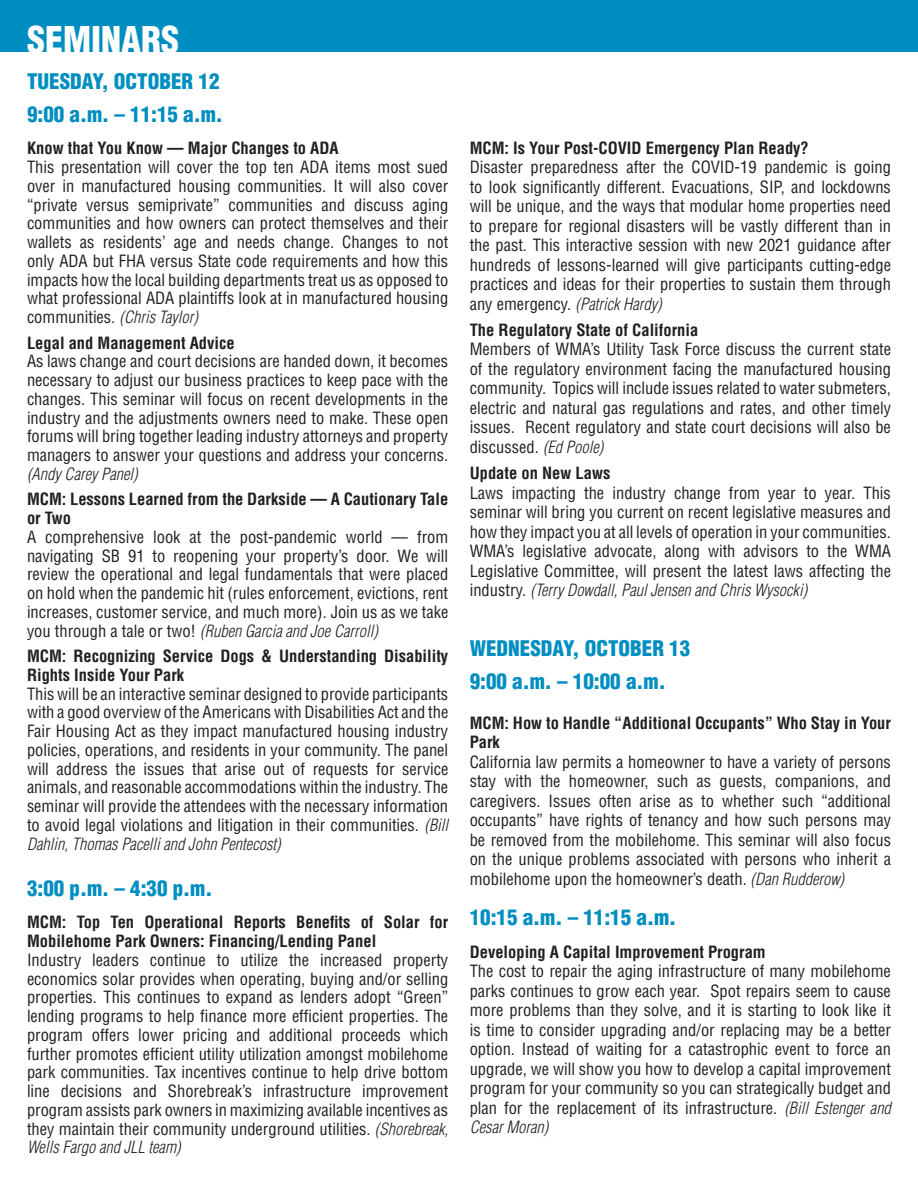
<style>
.page{position:relative;width:918px;height:1188px;background:#fff}
.page>*{position:absolute;margin:0;border:0;box-sizing:border-box;transform-origin:0 0}
.t1{font:900 condensed 36px "Helvetica";color:#fff}
.t2{font:900 condensed 21px "Helvetica";color:#008ec1}
.t3{font:condensed 16.5px/18.8px "Helvetica";color:#231f20;text-align:justify}
.t4{font:700 condensed 16.5px/18.8px "Helvetica";color:#231f20}
.s1{font-weight:300;font-style:italic}
</style>
<div class="page">
<div style="left:0;top:0;width:918px;height:51px;background:#008ec1"></div>
<p class="t1" style="left:27px;top:17px;width:154px">SEMINARS</p>
<p class="t2" style="left:27px;top:68px;width:194px">TUESDAY, OCTOBER 12</p>
<p class="t2" style="left:27px;top:101px;width:197px">9:00 a.m. – 11:15 a.m.</p>
<p class="t4" style="left:27px;top:139px;width:313px">Know that You Know — Major Changes to ADA</p>
<p class="t3" style="left:27px;top:158px;width:423px">This presentation will cover the top ten ADA items most sued over in manufactured housing communities. It will also cover “private versus semiprivate” communities and discuss aging communities and how owners can protect themselves and their wallets as residents’ age and needs change. Changes to not only ADA but FHA versus State code requirements and how this impacts how the local building departments treat us as opposed to what professional ADA plaintiffs look at in manufactured housing communities. <span class="s1">(Chris Taylor)</span></p>
<p class="t4" style="left:27px;top:333px;width:209px">Legal and Management Advice</p>
<p class="t3" style="left:27px;top:352px;width:423px">As laws change and court decisions are handed down, it becomes necessary to adjust our business practices to keep pace with the changes. This seminar will focus on recent developments in the industry and the adjustments owners need to make. These open forums will bring together leading industry attorneys and property managers to answer your questions and address your concerns. <span class="s1">(Andy Carey Panel)</span></p>
<p class="t4" style="left:27px;top:490px;width:423px">MCM: Lessons Learned from the Darkside — A Cautionary Tale or Two</p>
<p class="t3" style="left:27px;top:527px;width:423px">A comprehensive look at the post-pandemic world — from navigating SB 91 to reopening your property’s door. We will review the operational and legal fundamentals that were placed on hold when the pandemic hit (rules enforcement, evictions, rent increases, customer service, and much more). Join us as we take you through a tale or two! <span class="s1">(Ruben Garcia and Joe Carroll)</span></p>
<p class="t4" style="left:27px;top:647px;width:423px">MCM: Recognizing Service Dogs &amp; Understanding Disability<br>Rights Inside Your Park</p>
<p class="t3" style="left:27px;top:684px;width:423px">This will be an interactive seminar designed to provide participants with a good overview of the Americans with Disabilities Act and the Fair Housing Act as they impact manufactured housing industry policies, operations, and residents in your community. The panel will address the issues that arise out of requests for service animals, and reasonable accommodations within the industry. The seminar will provide the attendees with the necessary information to avoid legal violations and litigation in their communities. <span class="s1">(Bill Dahlin, Thomas Pacelli and John Pentecost)</span></p>
<p class="t2" style="left:27px;top:875px;width:187px">3:00 p.m. – 4:30 p.m.</p>
<p class="t4" style="left:27px;top:913px;width:423px">MCM: Top Ten Operational Reports Benefits of Solar for<br>Mobilehome Park Owners: Financing/Lending Panel</p>
<p class="t3" style="left:27px;top:950px;width:423px">Industry leaders continue to utilize the increased property economics solar provides when operating, buying and/or selling properties. This continues to expand as lenders adopt “Green” lending programs to help finance more efficient properties. The program offers lower pricing and additional proceeds which further promotes efficient utility utilization amongst mobilehome park communities. Tax incentives continue to help drive bottom line decisions and Shorebreak’s infrastructure improvement program assists park owners in maximizing available incentives as they maintain their community underground utilities. <span class="s1">(Shorebreak, Wells Fargo and JLL team)</span></p>
<p class="t4" style="left:470px;top:138px;width:341px">MCM: Is Your Post-COVID Emergency Plan Ready?</p>
<p class="t3" style="left:470px;top:157px;width:423px;line-height:19.5px">Disaster preparedness after the COVID-19 pandemic is going to look significantly different. Evacuations, SIP, and lockdowns will be unique, and the ways that modular home properties need to prepare for regional disasters will be vastly different than in the past. This interactive session with new 2021 guidance after hundreds of lessons-learned will give participants cutting-edge practices and ideas for their properties to sustain them through any emergency. <span class="s1">(Patrick Hardy)</span></p>
<p class="t4" style="left:470px;top:320px;width:230px">The Regulatory State of California</p>
<p class="t3" style="left:470px;top:339px;width:423px;line-height:19.5px">Members of WMA’s Utility Task Force discuss the current state of the regulatory environment facing the manufactured housing community. Topics will include issues related to water submeters, electric and natural gas regulations and rates, and other timely issues. Recent regulatory and state court decisions will also be discussed. <span class="s1">(Ed Poole)</span></p>
<p class="t4" style="left:470px;top:464px;width:142px">Update on New Laws</p>
<p class="t3" style="left:470px;top:483px;width:423px;line-height:19.5px">Laws impacting the industry change from year to year. This seminar will bring you current on recent legislative measures and how they impact you at all levels of operation in your communities.<br>WMA’s legislative advocate, along with advisors to the WMA Legislative Committee, will present the latest laws affecting the industry. <span class="s1">(Terry Dowdall, Paul Jensen and Chris Wysocki)</span></p>
<p class="t2" style="left:470px;top:635px;width:222px">WEDNESDAY, OCTOBER 13</p>
<p class="t2" style="left:470px;top:668px;width:197px">9:00 a.m. – 10:00 a.m.</p>
<p class="t4" style="left:470px;top:713px;width:423px;line-height:19.5px">MCM: How to Handle “Additional Occupants” Who Stay in Your<br>Park</p>
<p class="t3" style="left:470px;top:752px;width:423px;line-height:19.5px">California law permits a homeowner to have a variety of persons stay with the homeowner, such as guests, companions, and caregivers. Issues often arise as to whether such “additional occupants” have rights of tenancy and how such persons may be removed from the mobilehome. This seminar will also focus on the unique problems associated with persons who inherit a mobilehome upon the homeowner’s death. <span class="s1">(Dan Rudderow)</span></p>
<p class="t2" style="left:470px;top:904px;width:208px">10:15 a.m. – 11:15 a.m.</p>
<p class="t4" style="left:470px;top:942px;width:298px">Developing A Capital Improvement Program</p>
<p class="t3" style="left:470px;top:961px;width:423px;line-height:19.5px">The cost to repair the aging infrastructure of many mobilehome parks continues to grow each year. Spot repairs seem to cause more problems than they solve, and it is starting to look like it is time to consider upgrading and/or replacing may be a better option. Instead of waiting for a catastrophic event to force an upgrade, we will show you how to develop a capital improvement program for your community so you can strategically budget and plan for the replacement of its infrastructure. <span class="s1">(Bill Estenger and Cesar Moran)</span></p>
</div>
